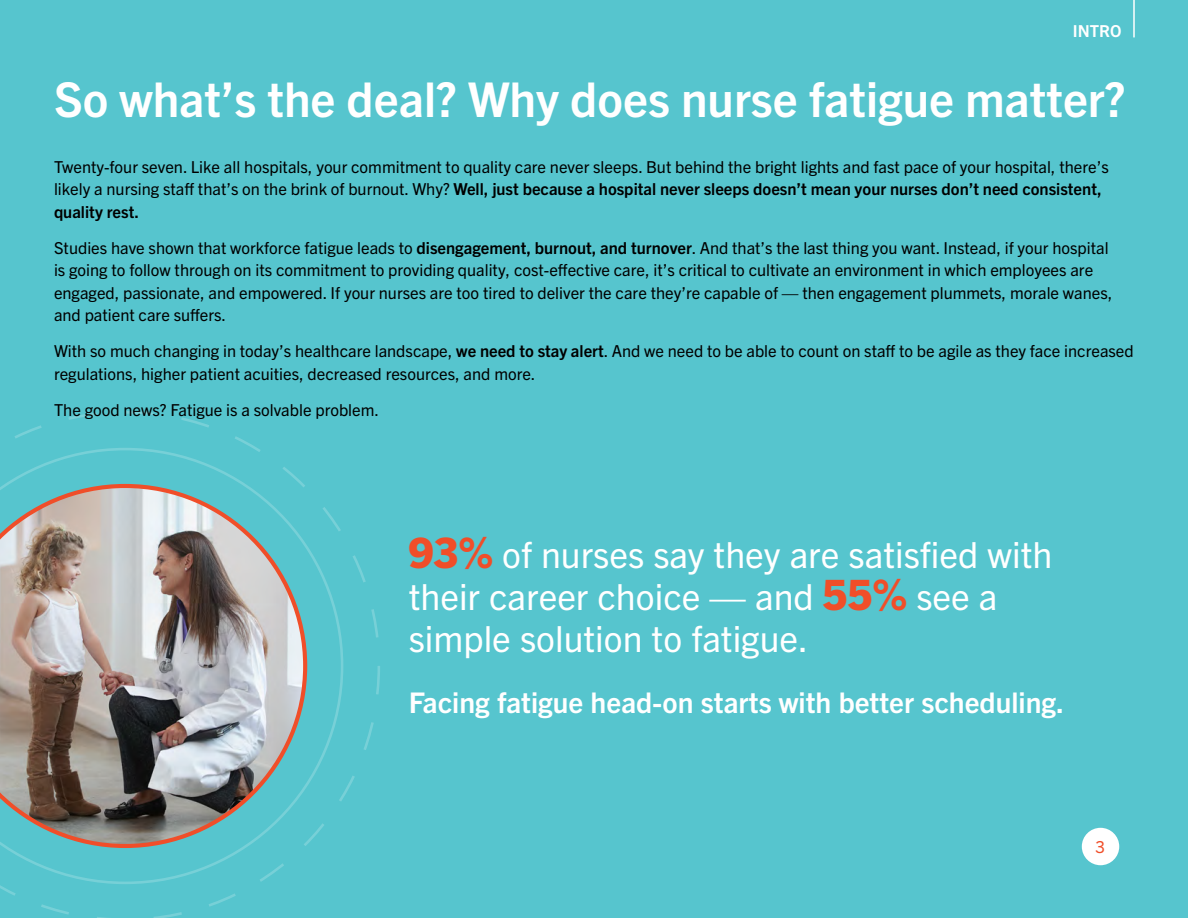
<style>
.page{position:relative;width:1188px;height:918px;background:#56c5ce}
.page>*{position:absolute;margin:0;border:0;box-sizing:border-box;transform-origin:0 0}
.t1{font:700 48px "Trade Gothic Next LT Pro";color:#fff}
.t2{font:36px/42px "Trade Gothic Next LT Pro";color:#fff}
.t3{font:700 28.5px "Trade Gothic Next LT Pro";color:#fff}
.t4{font:16.5px/22.5px "Trade Gothic Next LT Pro";color:#000}
.t5{font:700 16.5px "Trade Gothic Next LT Pro";color:#fff}
.t6{font:16.5px "Trade Gothic Next LT Pro";color:#f04e29}
.s1{font-weight:700}
.s2{font-weight:800;font-size:42px;color:#f04e29}
</style>
<div class="page">
<div style="left:1082px;top:828px;width:37px;height:37px;background:#fff;border-radius:50%"></div>
<svg style="left:0;top:411px;width:380px;height:507px"></svg>
<hr style="left:1133px;top:0;width:2px;height:37px;background:#fff">
<p class="t5" style="left:1073px;top:20px;width:50px">INTRO</p>
<h1 class="t1" style="left:54px;top:66px;width:1073px">So what’s the deal? Why does nurse fatigue matter?</h1>
<p class="t4" style="left:54px;top:155px;width:1056px">Twenty-four seven. Like all hospitals, your commitment to quality care never sleeps. But behind the bright lights and fast pace of your hospital, there’s likely a nursing staff that’s on the brink of burnout. Why? <span class="s1">Well, just because a hospital never sleeps doesn’t mean your nurses don’t need consistent, quality rest.</span></p>
<p class="t4" style="left:54px;top:236px;width:1060px">Studies have shown that workforce fatigue leads to <span class="s1">disengagement, burnout, and turnover</span>. And that’s the last thing you want. Instead, if your hospital is going to follow through on its commitment to providing quality, cost-effective care, it’s critical to cultivate an environment in which employees are engaged, passionate, and empowered. If your nurses are too tired to deliver the care they’re capable of — then engagement plummets, morale wanes, and patient care suffers.</p>
<p class="t4" style="left:54px;top:339px;width:1081px">With so much changing in today’s healthcare landscape, <span class="s1">we need to stay alert</span>. And we need to be able to count on staff to be agile as they face increased regulations, higher patient acuities, decreased resources, and more.</p>
<p class="t4" style="left:54px;top:398px;width:327px">The good news? Fatigue is a solvable problem.</p>
<h2 class="t2" style="left:409px;top:532px;width:645px"><span class="s2">93%</span> of nurses say they are satisfied with their career choice — and <span class="s2">55%</span> see a simple solution to fatigue.</h2>
<h3 class="t3" style="left:409px;top:682px;width:657px">Facing fatigue head-on starts with better scheduling.</h3>
<p class="t6" style="left:1096px;top:835px;width:11px">3</p>
</div>
